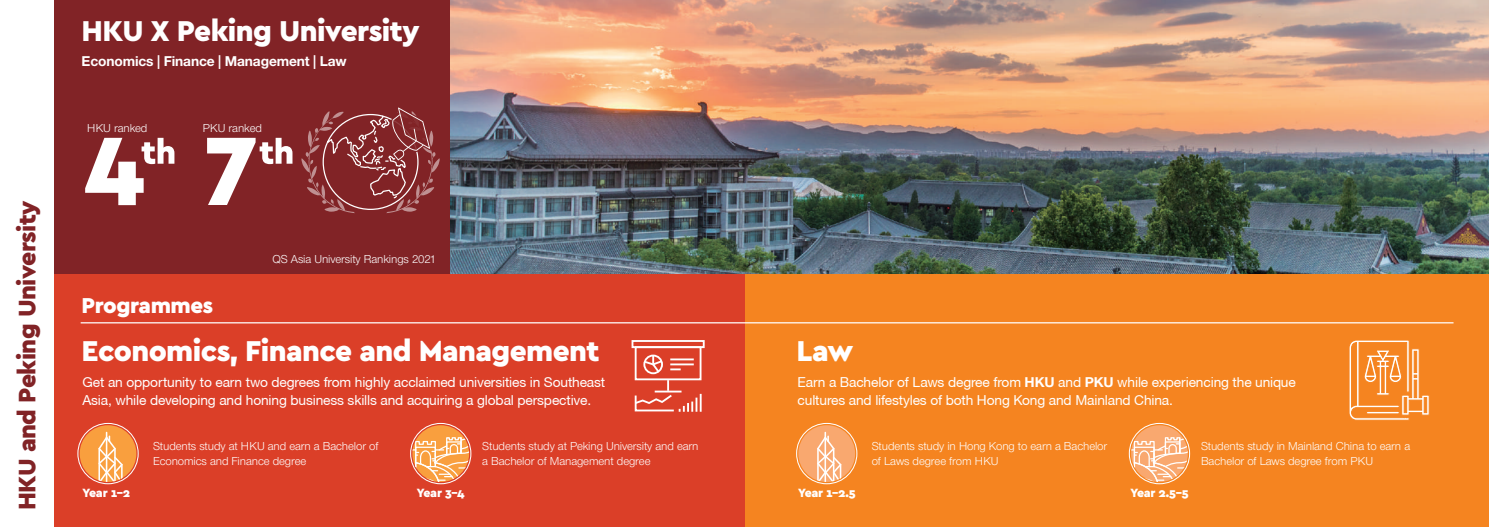
<style>
.page{position:relative;width:1489px;height:527px;background:#fff}
.page>*{position:absolute;margin:0;border:0;box-sizing:border-box;transform-origin:0 0}
.t1{font:900 30px "Cera GR";letter-spacing:-.02em;color:#fff}
.t2{font:900 25px "Cera GR";letter-spacing:-.02em;color:#812326}
.t3{font:900 22.5px "Cera GR";letter-spacing:-.02em;color:#fff}
.t4{font:13.75px/18.1px "Helvetica Neue CE";letter-spacing:-.01em;color:#fff}
.t5{font:700 13.75px "Helvetica Neue LT Pro";letter-spacing:-.01em;color:#fff}
.t6{font:900 12.5px "Cera GR";letter-spacing:-.02em;color:#fff}
.t7{font:300 11.25px/15px "Neue Helvetica BQ";letter-spacing:-.01em;color:#fff}
.s1{font-family:"Helvetica Neue LT Pro";font-weight:700}
</style>
<div class="page">
<div style="left:53px;top:273px;width:1435px;height:253px;background:#f58420"></div>
<div style="left:53px;top:273px;width:691px;height:253px;background:#db3f28"></div>
<div style="left:53px;top:0;width:1435px;height:273px;background:#812326"></div>
<svg style="left:1349px;top:340px;width:80px;height:80px"></svg>
<img style="left:450px;top:0;width:1038px;height:273px">
<hr style="left:81px;top:322px;width:1372px;height:1px;background:#fff">
<div style="left:631px;top:340px;width:73px;height:8px;border:2px solid #fff"></div>
<div style="left:634px;top:346px;width:67px;height:34px;border:2px solid #fff"></div>
<hr style="left:670px;top:358px;width:23px;height:2px;background:#fff">
<hr style="left:670px;top:363px;width:23px;height:2px;background:#fff">
<svg style="left:670px;top:368px;width:10px;height:2px"></svg>
<svg style="left:643px;top:354px;width:20px;height:20px"></svg>
<svg style="left:634px;top:380px;width:67px;height:32px"></svg>
<svg style="left:207px;top:138px;width:85px;height:67px"></svg>
<svg style="left:301px;top:107px;width:139px;height:106px"></svg>
<div style="left:77px;top:422px;width:62px;height:62px;border:1px solid #fff;border-radius:50%"></div>
<div style="left:80px;top:425px;width:56px;height:56px;background:#f99f3e;border-radius:50%"></div>
<svg style="left:98px;top:431px;width:25px;height:50px"></svg>
<div style="left:410px;top:422px;width:61px;height:62px;border:1px solid #fff;border-radius:50%"></div>
<div style="left:412px;top:425px;width:57px;height:56px;background:#f99f3e;border-radius:50%"></div>
<svg style="left:412px;top:435px;width:57px;height:47px"></svg>
<div style="left:796px;top:422px;width:61px;height:62px;border:1px solid #fff;border-radius:50%"></div>
<div style="left:798px;top:425px;width:57px;height:56px;background:#f9a86f;border-radius:50%"></div>
<svg style="left:817px;top:431px;width:24px;height:50px"></svg>
<div style="left:1128px;top:422px;width:61px;height:62px;border:1px solid #fff;border-radius:50%"></div>
<div style="left:1130px;top:425px;width:57px;height:56px;background:#f9a86f;border-radius:50%"></div>
<svg style="left:1130px;top:435px;width:57px;height:47px"></svg>
<svg style="left:85px;top:138px;width:89px;height:67px"></svg>
<h2 class="t2" style="left:13px;top:509px;width:311px;rotate:-90deg">HKU and Peking University</h2>
<h1 class="t1" style="left:82px;top:14px;width:339px">HKU X Peking University</h1>
<p class="t5" style="left:82px;top:52px;width:267px">Economics | Finance | Management | Law</p>
<p class="t7" style="left:87px;top:120px;width:62px">HKU ranked</p>
<p class="t7" style="left:203px;top:120px;width:61px">PKU ranked</p>
<p class="t7" style="left:272px;top:251px;width:165px">QS Asia University Rankings 2021</p>
<h3 class="t3" style="left:82px;top:292px;width:133px">Programmes</h3>
<h1 class="t1" style="left:82px;top:333px;width:519px">Economics, Finance and Management</h1>
<p class="t4" style="left:83px;top:373px;width:524px">Get an opportunity to earn two degrees from highly acclaimed universities in Southeast<br>Asia, while developing and honing business skills and acquiring a global perspective.</p>
<p class="t7" style="left:153px;top:437px;width:227px">Students study at HKU and earn a Bachelor of<br>Economics and Finance degree</p>
<p class="t6" style="left:82px;top:485px;width:49px">Year 1–2</p>
<p class="t7" style="left:482px;top:437px;width:218px">Students study at Peking University and earn a Bachelor of Management degree</p>
<p class="t6" style="left:417px;top:485px;width:49px">Year 3–4</p>
<h1 class="t1" style="left:796px;top:333px;width:58px">Law</h1>
<p class="t4" style="left:797px;top:373px;width:499px">Earn a Bachelor of Laws degree from <span class="s1">HKU</span> and <span class="s1">PKU</span> while experiencing the unique cultures and lifestyles of both Hong Kong and Mainland China.</p>
<p class="t6" style="left:798px;top:485px;width:59px">Year 1–2.5</p>
<p class="t7" style="left:871px;top:437px;width:237px">Students study in Hong Kong to earn a Bachelor of Laws degree from HKU</p>
<p class="t6" style="left:1130px;top:485px;width:60px">Year 2.5–5</p>
<p class="t7" style="left:1200px;top:437px;width:211px">Students study in Mainland China to earn a<br>Bachelor of Laws degree from PKU</p>
</div>
